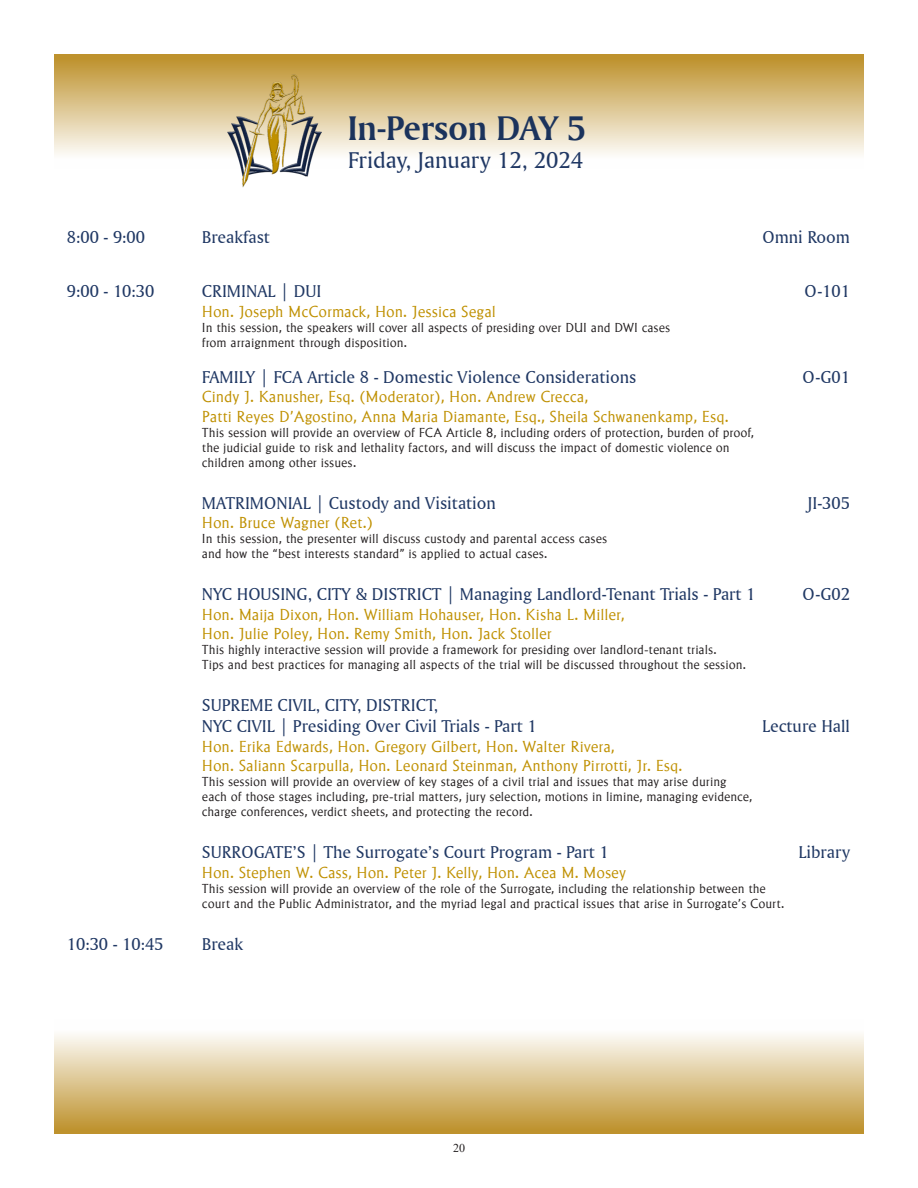
<style>
.page{position:relative;width:918px;height:1188px;background:#fff}
.page>*{position:absolute;margin:0;border:0;box-sizing:border-box;transform-origin:0 0}
.Heading{font:36px "Amerigo BT Bold A";color:#1b335c}
.sub_head{font:24px "Amerigo BT Roman A";color:#203864}
.program_titile{font:18px "Amerigo BT Roman A";color:#203864}
.Faculty{font:300 16.5px/19.5px "Adelon";color:#bf9000}
.program_titile-2{font:300 16.5px "Adelon";letter-spacing:-.005em;color:#bf9000}
.blurb{font:300 13.5px/15px "Adelon";letter-spacing:-.005em;color:#231f20}
.Faculty-2{font:300 13.5px/15px "Adelon";letter-spacing:-.005em;color:#231f20}
.t1{font:12px "Times New Roman";color:#231f20}
</style>
<div class="page">
<div style="left:54px;top:54px;width:810px;height:114px;background:linear-gradient(to bottom,#bc8e26,#fff)"></div>
<div style="left:54px;top:1020px;width:810px;height:114px;background:linear-gradient(to bottom,#fff,#bd902b)"></div>
<img style="left:227px;top:70px;width:94px;height:117px">
<p class="Heading" style="left:348px;top:106px;width:239px">In-Person DAY 5</p>
<p class="sub_head" style="left:348px;top:146px;width:237px">Friday, January 12, 2024</p>
<p class="program_titile" style="left:67px;top:226px;width:80px">8:00 - 9:00</p>
<p class="program_titile" style="left:202px;top:226px;width:69px">Breakfast</p>
<p class="program_titile" style="left:763px;top:226px;width:89px">Omni Room</p>
<p class="program_titile" style="left:67px;top:280px;width:89px">9:00 - 10:30</p>
<p class="program_titile" style="left:202px;top:280px;width:121px">CRIMINAL | DUI</p>
<p class="program_titile" style="left:805px;top:280px;width:47px">O-101</p>
<p class="Faculty" style="left:202px;top:302px;width:296px">Hon. Joseph McCormack, Hon. Jessica Segal</p>
<p class="blurb" style="left:202px;top:320px;width:470px">In this session, the speakers will cover all aspects of presiding over DUI and DWI cases from arraignment through disposition.</p>
<p class="program_titile" style="left:202px;top:366px;width:436px">FAMILY | FCA Article 8 - Domestic Violence Considerations</p>
<p class="program_titile" style="left:803px;top:366px;width:49px">O-G01</p>
<p class="Faculty" style="left:202px;top:387px;width:528px">Cindy J. Kanusher, Esq. (Moderator), Hon. Andrew Crecca,<br>Patti Reyes D’Agostino, Anna Maria Diamante, Esq., Sheila Schwanenkamp, Esq.</p>
<p class="blurb" style="left:202px;top:425px;width:554px">This session will provide an overview of FCA Article 8, including orders of protection, burden of proof, the judicial guide to risk and lethality factors, and will discuss the impact of domestic violence on children among other issues.</p>
<p class="program_titile" style="left:202px;top:492px;width:295px">MATRIMONIAL | Custody and Visitation</p>
<p class="program_titile" style="left:807px;top:492px;width:44px">JI-305</p>
<p class="Faculty" style="left:202px;top:513px;width:172px">Hon. Bruce Wagner (Ret.)</p>
<p class="blurb" style="left:202px;top:531px;width:407px">In this session, the presenter will discuss custody and parental access cases and how the “best interests standard” is applied to actual cases.</p>
<p class="program_titile" style="left:202px;top:583px;width:555px">NYC HOUSING, CITY &amp; DISTRICT | Managing Landlord-Tenant Trials - Part 1</p>
<p class="program_titile" style="left:803px;top:583px;width:49px">O-G02</p>
<p class="program_titile-2" style="left:202px;top:605px;width:424px">Hon. Maija Dixon, Hon. William Hohauser, Hon. Kisha L. Miller,</p>
<p class="Faculty" style="left:202px;top:624px;width:351px">Hon. Julie Poley, Hon. Remy Smith, Hon. Jack Stoller</p>
<p class="Faculty-2" style="left:202px;top:642px;width:545px">This highly interactive session will provide a framework for presiding over landlord-tenant trials.<br>Tips and best practices for managing all aspects of the trial will be discussed throughout the session.</p>
<p class="program_titile" style="left:202px;top:694px;width:237px">SUPREME CIVIL, CITY, DISTRICT,</p>
<p class="program_titile" style="left:202px;top:715px;width:336px">NYC CIVIL | Presiding Over Civil Trials - Part 1</p>
<p class="program_titile" style="left:762px;top:715px;width:89px">Lecture Hall</p>
<p class="Faculty" style="left:202px;top:737px;width:482px">Hon. Erika Edwards, Hon. Gregory Gilbert, Hon. Walter Rivera,<br>Hon. Saliann Scarpulla, Hon. Leonard Steinman, Anthony Pirrotti, Jr. Esq.</p>
<p class="Faculty-2" style="left:202px;top:774px;width:552px">This session will provide an overview of key stages of a civil trial and issues that may arise during each of those stages including, pre-trial matters, jury selection, motions in limine, managing evidence, charge conferences, verdict sheets, and protecting the record.</p>
<p class="program_titile" style="left:202px;top:841px;width:408px">SURROGATE’S | The Surrogate’s Court Program - Part 1</p>
<p class="program_titile" style="left:798px;top:841px;width:53px">Library</p>
<p class="program_titile-2" style="left:202px;top:863px;width:426px">Hon. Stephen W. Cass, Hon. Peter J. Kelly, Hon. Acea M. Mosey</p>
<p class="blurb" style="left:202px;top:881px;width:584px">This session will provide an overview of the role of the Surrogate, including the relationship between the court and the Public Administrator, and the myriad legal and practical issues that arise in Surrogate’s Court.</p>
<p class="program_titile" style="left:67px;top:933px;width:98px">10:30 - 10:45</p>
<p class="program_titile" style="left:202px;top:933px;width:43px">Break</p>
<p class="t1" style="left:453px;top:1140px;width:13px">20</p>
</div>
